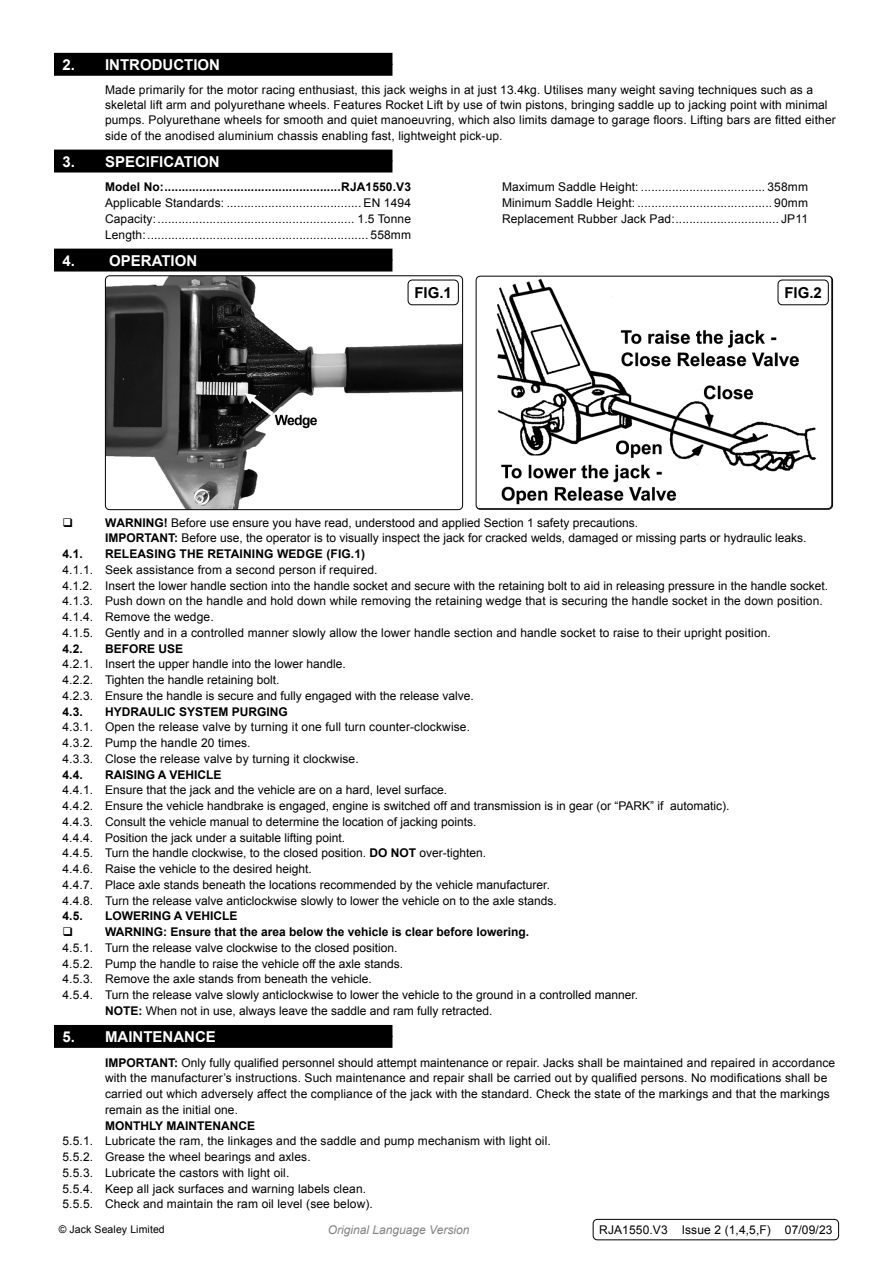
<style>
.page{position:relative;width:893px;height:1263px;background:#fff}
.page>*{position:absolute;margin:0;border:0;box-sizing:border-box;transform-origin:0 0}
.t1{font:700 15px "Arial";color:#fff}
.t2{font:700 15px "Arial";color:#000}
.Body__Tabbed{font:12px/15.3px "Arial";letter-spacing:.01em;color:#000}
.Specifications__Tabbed{font:12px "Arial";letter-spacing:.01em;color:#000}
.Specifications__Tabbed-2{font:700 12px "Arial";color:#000}
.Body__Footer{font:12px "Arial";letter-spacing:.01em;color:#000}
.t3{font:italic 12px "Arial";color:#818181}
.Body__Tabbed-2{font:700 12px "Arial";color:#000}
.Body__Justified__7pt{font:10.5px "Arial";letter-spacing:.01em;color:#000}
.s1{font-weight:700}
</style>
<div class="page">
<div style="left:54px;top:64px;width:338px;height:12px;background:#000"></div>
<div style="left:54px;top:53px;width:338px;height:12px;background:#000"></div>
<div style="left:54px;top:161px;width:338px;height:12px;background:#000"></div>
<div style="left:54px;top:150px;width:338px;height:12px;background:#000"></div>
<div style="left:54px;top:260px;width:338px;height:12px;background:#000"></div>
<div style="left:54px;top:249px;width:338px;height:12px;background:#000"></div>
<div style="left:54px;top:1036px;width:338px;height:12px;background:#000"></div>
<div style="left:54px;top:1025px;width:338px;height:12px;background:#000"></div>
<svg style="left:476px;top:276px;width:356px;height:233px"></svg>
<div style="left:476px;top:276px;width:357px;height:234px;border:1px solid #000;border-radius:4px"></div>
<img style="left:105px;top:277px;width:358px;height:233px">
<div style="left:105px;top:275px;width:358px;height:235px;border:1px solid #000;border-radius:4px"></div>
<div style="left:408px;top:280px;width:50px;height:25px;background:#fff;border-radius:4px"></div>
<div style="left:408px;top:280px;width:51px;height:25px;border:1px solid #000;border-radius:4px"></div>
<div style="left:778px;top:280px;width:50px;height:25px;background:#fff;border-radius:4px"></div>
<div style="left:778px;top:280px;width:51px;height:25px;border:1px solid #000;border-radius:4px"></div>
<div style="left:593px;top:1219px;width:246px;height:21px;border:1px solid #000;border-radius:4px"></div>
<p class="t1" style="left:63px;top:54px;width:159px">2. INTRODUCTION</p>
<p class="Body__Tabbed" style="left:105px;top:82px;width:732px">Made primarily for the motor racing enthusiast, this jack weighs in at just 13.4kg. Utilises many weight saving techniques such as a skeletal lift arm and polyurethane wheels. Features Rocket Lift by use of twin pistons, bringing saddle up to jacking point with minimal pumps. Polyurethane wheels for smooth and quiet manoeuvring, which also limits damage to garage floors. Lifting bars are fitted either side of the anodised aluminium chassis enabling fast, lightweight pick-up.</p>
<p class="t1" style="left:63px;top:151px;width:159px">3. SPECIFICATION</p>
<p class="Specifications__Tabbed-2" style="left:105px;top:179px;width:307px">Model No:...................................................RJA1550.V3</p>
<p class="Specifications__Tabbed" style="left:105px;top:195px;width:307px">Applicable Standards: ....................................... EN 1494</p>
<p class="Specifications__Tabbed" style="left:105px;top:211px;width:307px">Capacity:......................................................... 1.5 Tonne</p>
<p class="Specifications__Tabbed" style="left:105px;top:226px;width:307px">Length:................................................................ 558mm</p>
<p class="Specifications__Tabbed" style="left:502px;top:179px;width:307px">Maximum Saddle Height: .................................... 358mm</p>
<p class="Specifications__Tabbed" style="left:502px;top:195px;width:307px">Minimum Saddle Height: ....................................... 90mm</p>
<p class="Specifications__Tabbed" style="left:502px;top:211px;width:307px">Replacement Rubber Jack Pad:.............................. JP11</p>
<p class="t1" style="left:63px;top:250px;width:136px">4. OPERATION</p>
<p class="t2" style="left:414px;top:283px;width:39px">FIG.1</p>
<p class="t2" style="left:784px;top:283px;width:39px">FIG.2</p>
<p class="Body__Tabbed" style="left:105px;top:515px;width:534px"><span class="s1">WARNING!</span> Before use ensure you have read, understood and applied Section 1 safety precautions.</p>
<p class="Body__Tabbed" style="left:105px;top:531px;width:703px"><span class="s1">IMPORTANT:</span> Before use, the operator is to visually inspect the jack for cracked welds, damaged or missing parts or hydraulic leaks.</p>
<p class="Specifications__Tabbed-2" style="left:63px;top:546px;width:22px">4.1.</p>
<p class="Specifications__Tabbed-2" style="left:105px;top:546px;width:262px">RELEASING THE RETAINING WEDGE (FIG.1)</p>
<p class="Body__Tabbed" style="left:63px;top:562px;width:317px">4.1.1. Seek assistance from a second person if required.</p>
<p class="Body__Tabbed" style="left:63px;top:578px;width:767px">4.1.2. Insert the lower handle section into the handle socket and secure with the retaining bolt to aid in releasing pressure in the handle socket.</p>
<p class="Body__Tabbed" style="left:63px;top:594px;width:762px">4.1.3. Push down on the handle and hold down while removing the retaining wedge that is securing the handle socket in the down position.</p>
<p class="Body__Tabbed" style="left:63px;top:609px;width:153px">4.1.4. Remove the wedge.</p>
<p class="Body__Tabbed" style="left:63px;top:625px;width:710px">4.1.5. Gently and in a controlled manner slowly allow the lower handle section and handle socket to raise to their upright position.</p>
<p class="Specifications__Tabbed-2" style="left:63px;top:640px;width:22px">4.2.</p>
<p class="Specifications__Tabbed-2" style="left:105px;top:640px;width:80px">BEFORE USE</p>
<p class="Body__Tabbed" style="left:63px;top:657px;width:285px">4.2.1. Insert the upper handle into the lower handle.</p>
<p class="Body__Tabbed" style="left:63px;top:672px;width:218px">4.2.2. Tighten the handle retaining bolt.</p>
<p class="Body__Tabbed" style="left:63px;top:688px;width:413px">4.2.3. Ensure the handle is secure and fully engaged with the release valve.</p>
<p class="Specifications__Tabbed-2" style="left:63px;top:703px;width:22px">4.3.</p>
<p class="Specifications__Tabbed-2" style="left:105px;top:703px;width:184px">HYDRAULIC SYSTEM PURGING</p>
<p class="Body__Tabbed" style="left:63px;top:720px;width:409px">4.3.1. Open the release valve by turning it one full turn counter-clockwise.</p>
<p class="Body__Tabbed" style="left:63px;top:735px;width:190px">4.3.2. Pump the handle 20 times.</p>
<p class="Body__Tabbed" style="left:63px;top:751px;width:298px">4.3.3. Close the release valve by turning it clockwise.</p>
<p class="Specifications__Tabbed-2" style="left:63px;top:766px;width:22px">4.4.</p>
<p class="Specifications__Tabbed-2" style="left:105px;top:766px;width:118px">RAISING A VEHICLE</p>
<p class="Body__Tabbed" style="left:63px;top:783px;width:386px">4.4.1. Ensure that the jack and the vehicle are on a hard, level surface.</p>
<p class="Body__Tabbed" style="left:63px;top:798px;width:669px">4.4.2. Ensure the vehicle handbrake is engaged, engine is switched off and transmission is in gear (or “PARK” if automatic).</p>
<p class="Body__Tabbed" style="left:63px;top:814px;width:416px">4.4.3. Consult the vehicle manual to determine the location of jacking points.</p>
<p class="Body__Tabbed" style="left:63px;top:830px;width:284px">4.4.4. Position the jack under a suitable lifting point.</p>
<p class="Body__Tabbed" style="left:63px;top:846px;width:425px">4.4.5. Turn the handle clockwise, to the closed position. <span class="s1">DO NOT</span> over-tighten.</p>
<p class="Body__Tabbed" style="left:63px;top:861px;width:251px">4.4.6. Raise the vehicle to the desired height.</p>
<p class="Body__Tabbed" style="left:63px;top:877px;width:489px">4.4.7. Place axle stands beneath the locations recommended by the vehicle manufacturer.</p>
<p class="Body__Tabbed" style="left:63px;top:893px;width:496px">4.4.8. Turn the release valve anticlockwise slowly to lower the vehicle on to the axle stands.</p>
<p class="Specifications__Tabbed-2" style="left:63px;top:908px;width:22px">4.5.</p>
<p class="Specifications__Tabbed-2" style="left:105px;top:908px;width:134px">LOWERING A VEHICLE</p>
<p class="Specifications__Tabbed-2" style="left:105px;top:924px;width:426px">WARNING: Ensure that the area below the vehicle is clear before lowering.</p>
<p class="Body__Tabbed" style="left:63px;top:940px;width:336px">4.5.1. Turn the release valve clockwise to the closed position.</p>
<p class="Body__Tabbed" style="left:63px;top:956px;width:342px">4.5.2. Pump the handle to raise the vehicle off the axle stands.</p>
<p class="Body__Tabbed" style="left:63px;top:972px;width:311px">4.5.3. Remove the axle stands from beneath the vehicle.</p>
<p class="Body__Tabbed" style="left:63px;top:987px;width:577px">4.5.4. Turn the release valve slowly anticlockwise to lower the vehicle to the ground in a controlled manner.</p>
<p class="Body__Tabbed" style="left:105px;top:1003px;width:389px"><span class="s1">NOTE:</span> When not in use, always leave the saddle and ram fully retracted.</p>
<p class="t1" style="left:63px;top:1026px;width:155px">5. MAINTENANCE</p>
<p class="Body__Tabbed" style="left:105px;top:1055px;width:732px;line-height:15.8px"><span class="s1">IMPORTANT:</span> Only fully qualified personnel should attempt maintenance or repair. Jacks shall be maintained and repaired in accordance with the manufacturer’s instructions. Such maintenance and repair shall be carried out by qualified persons. No modifications shall be carried out which adversely affect the compliance of the jack with the standard. Check the state of the markings and that the markings remain as the initial one.</p>
<p class="Body__Tabbed-2" style="left:105px;top:1117px;width:152px">MONTHLY MAINTENANCE</p>
<p class="Body__Tabbed" style="left:63px;top:1134px;width:490px">5.5.1. Lubricate the ram, the linkages and the saddle and pump mechanism with light oil.</p>
<p class="Body__Tabbed" style="left:63px;top:1149px;width:250px">5.5.2. Grease the wheel bearings and axles.</p>
<p class="Body__Tabbed" style="left:63px;top:1165px;width:228px">5.5.3. Lubricate the castors with light oil.</p>
<p class="Body__Tabbed" style="left:63px;top:1181px;width:305px">5.5.4. Keep all jack surfaces and warning labels clean.</p>
<p class="Body__Tabbed" style="left:63px;top:1197px;width:312px">5.5.5. Check and maintain the ram oil level (see below).</p>
<p class="Body__Justified__7pt" style="left:59px;top:1223px;width:108px">© Jack Sealey Limited</p>
<p class="t3" style="left:328px;top:1222px;width:143px">Original Language Version</p>
<p class="Body__Footer" style="left:599px;top:1222px;width:235px">RJA1550.V3 Issue 2 (1,4,5,F) 07/09/23</p>
</div>
